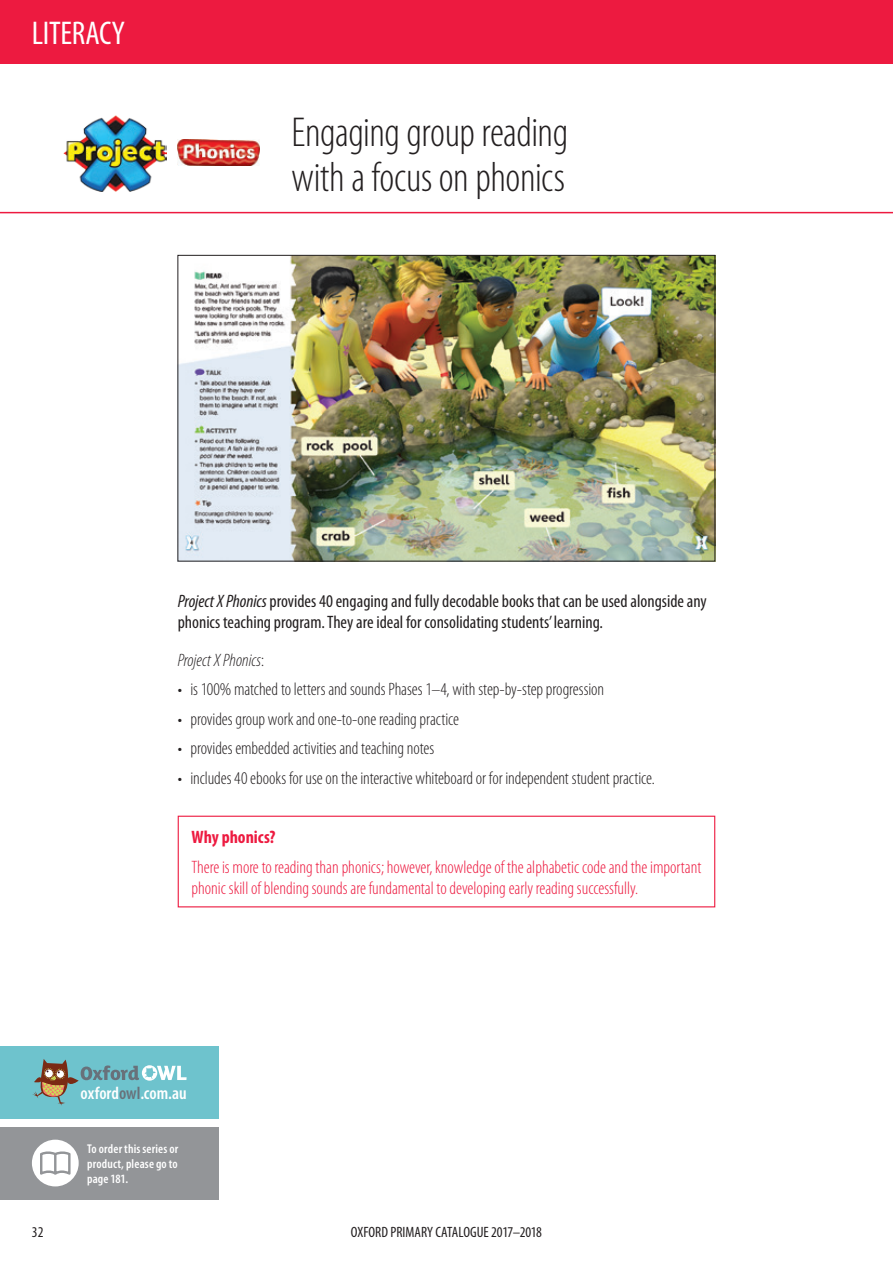
<style>
.page{position:relative;width:893px;height:1263px;background:#fff}
.page>*{position:absolute;margin:0;border:0;box-sizing:border-box;transform-origin:0 0}
.t1{font:300 condensed 42px/45px "Myriad Pro";letter-spacing:-.01em;color:#231f20}
.t2{font:condensed 33px "Myriad Pro";letter-spacing:-.01em;color:#fff}
.t3{font:300 condensed 18px "Myriad Pro";letter-spacing:-.005em;color:#231f20}
.t4{font:300 condensed 18px/21px "Myriad Pro";color:#ed1a40}
.t5{font:condensed 18px/21px "Myriad Pro";color:#231f20}
.t6{font:italic 300 condensed 18px "Myriad Pro";color:#231f20}
.t7{font:700 condensed 18px "Myriad Pro";color:#ed1a40}
.t8{font:600 condensed 17.7px "Myriad Pro";color:#fff}
.t9{font:condensed 15px "Myriad Pro";letter-spacing:-.005em;color:#231f20}
.t10{font:600 condensed 12.75px/15.3px "Myriad Pro";letter-spacing:.015em;color:#fff;text-align:justify}
.s1{font-style:italic}
.s2{font-style:normal}
.s3{color:#68717a}
</style>
<div class="page">
<div style="left:0;top:0;width:893px;height:64px;background:#ed1a40"></div>
<img style="left:64px;top:116px;width:102px;height:75px">
<img style="left:178px;top:140px;width:82px;height:25px">
<div style="left:178px;top:816px;width:537px;height:91px;border:1px solid #ed1a40"></div>
<div style="left:0;top:1046px;width:219px;height:72px;background:#6ec3cd"></div>
<svg style="left:32px;top:1059px;width:155px;height:47px"></svg>
<hr style="left:0;top:212px;width:893px;height:1px;background:#ed1a40">
<div style="left:0;top:1127px;width:219px;height:72px;background:#939598"></div>
<div style="left:32px;top:1140px;width:47px;height:46px;background:#fff;border-radius:50%"></div>
<svg style="left:40px;top:1152px;width:31px;height:23px"></svg>
<img style="left:180px;top:257px;width:533px;height:302px">
<div style="left:178px;top:255px;width:537px;height:306px;border:1px solid #231f20"></div>
<h2 class="t2" style="left:32px;top:13px;width:94px">LITERACY</h2>
<h1 class="t1" style="left:292px;top:110px;width:278px">Engaging group reading with a focus on phonics</h1>
<p class="t5" style="left:178px;top:590px;width:531px"><span class="s1">Project X Phonics</span> provides 40 engaging and fully decodable books that can be used alongside any phonics teaching program. They are ideal for consolidating students’ learning.</p>
<p class="t6" style="left:178px;top:649px;width:88px">Project X Phonics<span class="s2">:</span></p>
<p class="t3" style="left:178px;top:679px;width:428px">• is 100% matched to letters and sounds Phases 1–4, with step-by-step progression</p>
<p class="t3" style="left:178px;top:708px;width:283px">• provides group work and one-to-one reading practice</p>
<p class="t3" style="left:178px;top:738px;width:258px">• provides embedded activities and teaching notes</p>
<p class="t3" style="left:178px;top:767px;width:479px">• includes 40 ebooks for use on the interactive whiteboard or for independent student practice.</p>
<p class="t7" style="left:192px;top:826px;width:85px">Why phonics?</p>
<p class="t4" style="left:192px;top:856px;width:511px">There is more to reading than phonics; however, knowledge of the alphabetic code and the important phonic skill of blending sounds are fundamental to developing early reading successfully.</p>
<p class="t8" style="left:81px;top:1082px;width:107px">oxford<span class="s3">owl</span>.com.au</p>
<p class="t10" style="left:87px;top:1140px;width:93px">To order this series or product, please go to page 181.</p>
<p class="t9" style="left:32px;top:1223px;width:13px">32</p>
<p class="t9" style="left:351px;top:1223px;width:193px">OXFORD PRIMARY CATALOGUE 2017–2018</p>
</div>
